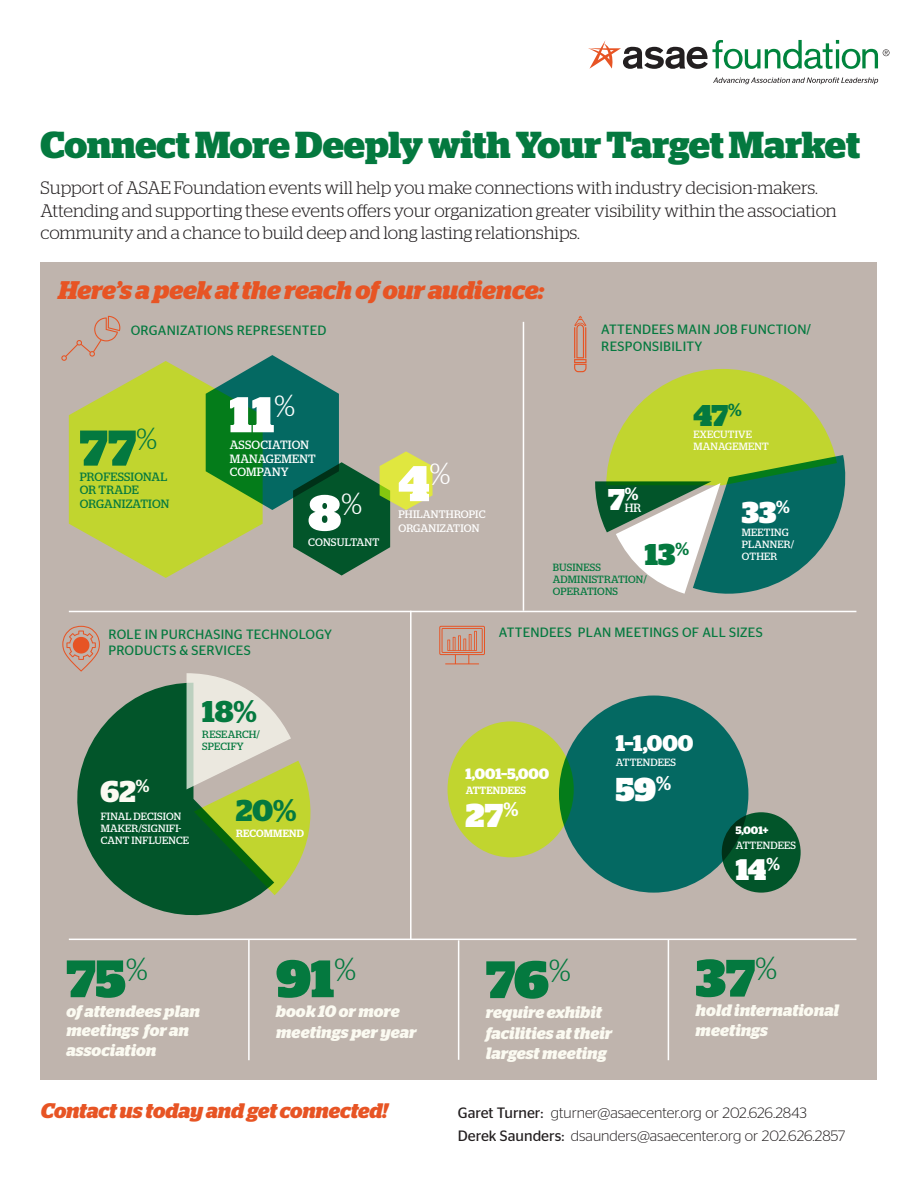
<style>
.page{position:relative;width:918px;height:1188px;background:#fff}
.page>*{position:absolute;margin:0;border:0;box-sizing:border-box;transform-origin:0 0}
.t1{font:900 52.5px "Stag";color:#04793f}
.t2{font:900 50.1px "Stag";color:#fff}
.t3{font:900 50.1px "Stag";color:#04793f}
.t4{font:700 37.5px "Stag";letter-spacing:-.005em;color:#04793f}
.t5{font:900 33px "Stag";color:#fff}
.t6{font:900 30px "Stag";color:#04793f}
.t7{font:700 30px "Stag";color:#04793f}
.t8{font:900 30px "Stag";color:#fff}
.t9{font:700 30px "Stag";color:#fbfaf1}
.t10{font:900 29.7px "Stag";color:#fff}
.t11{font:italic 700 25.5px "Stag";letter-spacing:-.005em;color:#e75424}
.t12{font:700 22.5px "Stag";color:#fff}
.t13{font:italic 700 21px "Stag";color:#e75424}
.t14{font:300 18px/22.5px "Stag";color:#231f20}
.t15{font:italic 700 16.5px/19.5px "Stag";letter-spacing:.005em;color:#fbfaf1}
.t16{font:300 15px/22.5px "Stag Sans";color:#231f20}
.t17{font:700 15px "Stag";color:#fff}
.EVENT_SIZE{font:13.5px/16.5px "Stag Sans";letter-spacing:.02em;color:#04793f}
.t18{font:12px/13.5px "Stag";letter-spacing:.01em;color:#04793f}
.t19{font:12px/13.5px "Stag";letter-spacing:.02em;color:#fff}
.t20{font:10.8px/13.5px "Stag";letter-spacing:.015em;color:#fff}
.t21{font:700 10.8px "Stag";color:#fff}
.t22{font:10.5px/12px "Stag";letter-spacing:.02em;color:#fff}
.t23{font:10.5px/12px "Stag";letter-spacing:.02em;color:#04793f}
.t24{font:500 10.5px "Stag";letter-spacing:.02em;color:#fff}
.s1{font-weight:500}
.s2{font-weight:400}
</style>
<div class="page">
<div style="left:40px;top:262px;width:838px;height:818px;background:#bfb4ad"></div>
<svg style="left:574px;top:316px;width:13px;height:56px"></svg>
<svg style="left:595px;top:369px;width:251px;height:225px"></svg>
<hr style="left:69px;top:611px;width:787px;height:1px;background:#fff">
<hr style="left:69px;top:939px;width:787px;height:1px;background:#fff">
<hr style="left:523px;top:322px;width:1px;height:289px;background:#fff">
<hr style="left:410px;top:611px;width:2px;height:329px;background:#fff">
<svg style="left:61px;top:316px;width:372px;height:262px"></svg>
<svg style="left:62px;top:626px;width:38px;height:46px"></svg>
<svg style="left:77px;top:683px;width:182px;height:233px;fill:#02552a"></svg>
<svg style="left:187px;top:673px;width:124px;height:222px"></svg>
<hr style="left:458px;top:940px;width:1px;height:120px;background:#fff">
<hr style="left:248px;top:940px;width:2px;height:120px;background:#fff">
<hr style="left:668px;top:940px;width:1px;height:120px;background:#fff">
<svg style="left:713px;top:77px;width:165px;height:7px"></svg>
<svg style="left:588px;top:40px;width:302px;height:29px"></svg>
<svg style="left:439px;top:626px;width:46px;height:38px"></svg>
<div style="left:448px;top:721px;width:126px;height:136px;background:#c1d52f;border-radius:50%"></div>
<div style="left:722px;top:812px;width:79px;height:81px;background:#02552a;border-radius:50%"></div>
<div style="left:559px;top:696px;width:189px;height:197px;background:#046962;border-radius:50%"></div>
<p class="t4" style="left:40px;top:123px;width:821px">Connect More Deeply with Your Target Market</p>
<p class="t14" style="left:40px;top:176px;width:798px">Support of ASAE Foundation events will help you make connections with industry decision-makers.<br>Attending and supporting these events offers your organization greater visibility within the association community and a chance to build deep and long lasting relationships.</p>
<p class="t11" style="left:59px;top:275px;width:487px">Here’s a peek at the reach of our audience:</p>
<p class="EVENT_SIZE" style="left:131px;top:322px;width:197px">ORGANIZATIONS REPRESENTED</p>
<p class="t3" style="left:80px;top:419px;width:79px">77<sup>%</sup></p>
<p class="t18" style="left:80px;top:470px;width:91px">PROFESSIONAL<br>OR TRADE<br>ORGANIZATION</p>
<p class="t2" style="left:230px;top:386px;width:67px">11<sup>%</sup></p>
<p class="t19" style="left:230px;top:438px;width:87px">ASSOCIATION<br>MANAGEMENT<br>COMPANY</p>
<p class="t2" style="left:308px;top:484px;width:56px">8<sup>%</sup></p>
<p class="t20" style="left:308px;top:535px;width:73px">CONSULTANT</p>
<p class="EVENT_SIZE" style="left:108px;top:626px;width:225px">ROLE IN PURCHASING TECHNOLOGY<br>PRODUCTS &amp; SERVICES</p>
<p class="t9" style="left:101px;top:774px;width:50px">62<sup>%</sup></p>
<p class="t22" style="left:101px;top:810px;width:90px">FINAL DECISION<br>MAKER/SIGNIFI-<br>CANT INFLUENCE</p>
<p class="t7" style="left:202px;top:694px;width:56px">18<span class="s1">%</span></p>
<p class="t23" style="left:202px;top:728px;width:59px">RESEARCH/</p>
<p class="t23" style="left:202px;top:740px;width:43px">SPECIFY</p>
<p class="t7" style="left:236px;top:793px;width:62px">20<span class="s1">%</span></p>
<p class="t24" style="left:236px;top:827px;width:69px">RECOMMEND</p>
<p class="EVENT_SIZE" style="left:601px;top:321px;width:212px">ATTENDEES MAIN JOB FUNCTION/<br>RESPONSIBILITY</p>
<p class="t2" style="left:398px;top:454px;width:54px">4<sup>%</sup></p>
<p class="t20" style="left:398px;top:508px;width:89px">PHILANTHROPIC<br>ORGANIZATION</p>
<p class="t6" style="left:693px;top:398px;width:50px">47<sup>%</sup></p>
<p class="t22" style="left:694px;top:428px;width:60px">EXECUTIVE</p>
<p class="t22" style="left:694px;top:440px;width:77px">MANAGEMENT</p>
<p class="t8" style="left:608px;top:482px;width:32px">7<sup>%</sup></p>
<p class="t8" style="left:742px;top:495px;width:50px">33<sup>%</sup></p>
<p class="t22" style="left:742px;top:526px;width:54px">MEETING<br>PLANNER/</p>
<p class="t19" style="left:625px;top:501px;width:18px">HR</p>
<p class="t6" style="left:645px;top:537px;width:46px">13<sup>%</sup></p>
<p class="t22" style="left:742px;top:550px;width:37px">OTHER</p>
<p class="t23" style="left:553px;top:561px;width:96px">BUSINESS<br>ADMINISTRATION/<br>OPERATIONS</p>
<p class="EVENT_SIZE" style="left:499px;top:624px;width:265px">ATTENDEES PLAN MEETINGS OF ALL SIZES</p>
<p class="t17" style="left:466px;top:765px;width:85px">1,001–5,000</p>
<p class="t24" style="left:466px;top:784px;width:62px">ATTENDEES</p>
<p class="t5" style="left:466px;top:796px;width:54px">27<sup>%</sup></p>
<p class="t12" style="left:616px;top:730px;width:79px">1–1,000</p>
<p class="t22" style="left:616px;top:756px;width:62px">ATTENDEES</p>
<p class="t5" style="left:616px;top:770px;width:57px">59<sup>%</sup></p>
<p class="t21" style="left:736px;top:824px;width:34px">5,001+</p>
<p class="t22" style="left:736px;top:839px;width:62px">ATTENDEES</p>
<p class="t10" style="left:736px;top:852px;width:46px">14<sup>%</sup></p>
<p class="t1" style="left:66px;top:948px;width:83px">75<sup>%</sup></p>
<p class="t15" style="left:66px;top:1001px;width:135px">of attendees plan meetings for an association</p>
<p class="t1" style="left:276px;top:948px;width:82px">91<sup>%</sup></p>
<p class="t15" style="left:276px;top:1000px;width:142px;line-height:21.1px">book 10 or more meetings per year</p>
<p class="t1" style="left:486px;top:949px;width:87px">76<sup>%</sup></p>
<p class="t15" style="left:486px;top:1002px;width:128px;line-height:20.2px">require exhibit facilities at their largest meeting</p>
<p class="t1" style="left:696px;top:948px;width:83px">37<sup>%</sup></p>
<p class="t15" style="left:696px;top:1001px;width:145px">hold international meetings</p>
<p class="t13" style="left:41px;top:1098px;width:348px">Contact us today and get connected!</p>
<p class="t16" style="left:458px;top:1101px;width:389px"><span class="s2">Garet Turner:</span> gturner@asaecenter.org or 202.626.2843<br><span class="s2">Derek Saunders:</span> dsaunders@asaecenter.org or 202.626.2857</p>
</div>
